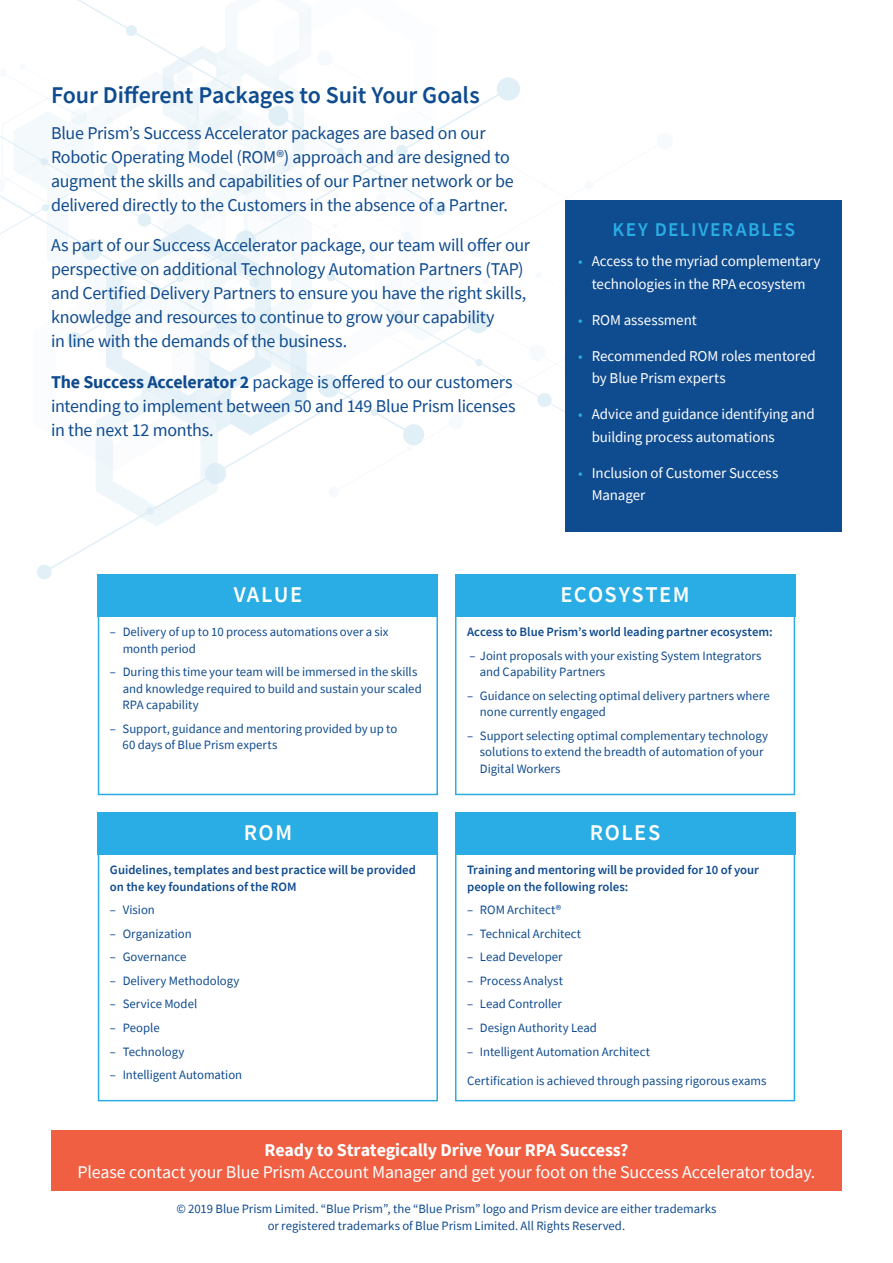
<style>
.page{position:relative;width:893px;height:1263px;background:#fff}
.page>*{position:absolute;margin:0;border:0;box-sizing:border-box;transform-origin:0 0}
.t1{font:600 24px "Source Sans Pro";letter-spacing:-.01em;color:#0f4b8f}
.t2{font:600 22.5px "Source Sans Pro";letter-spacing:.07em;color:#fff}
.t3{font:600 19.5px "Source Sans Pro";letter-spacing:.08em;color:#29ade4}
.t4{font:18px/24px "Source Sans Pro";letter-spacing:-.015em;color:#0f4b8f}
.t5{font:18px "Source Sans Pro";letter-spacing:-.01em;color:#fff}
.t6{font:700 18px "Source Sans Pro";letter-spacing:-.01em;color:#fff}
.t7{font:15px/22.5px "Source Sans Pro";letter-spacing:-.005em;color:#fff}
.t8{font:12.75px/16.5px "Source Sans Pro";color:#0f4b8f}
.t9{font:600 12.75px/16.5px "Source Sans Pro";color:#0f4b8f}
.s1{font-weight:700}
.s2{color:#29ade4}
</style>
<div class="page">
<svg style="left:489px;top:305px;width:77px;height:192px"></svg>
<svg style="left:489px;top:77px;width:77px;height:154px"></svg>
<svg style="left:0;top:0;width:489px;height:526px"></svg>
<div style="left:566px;top:200px;width:276px;height:331px;background:#0f4b8f"></div>
<div style="left:98px;top:574px;width:340px;height:221px;border:2px solid #29ade4"></div>
<div style="left:98px;top:574px;width:340px;height:43px;background:#29ade4"></div>
<div style="left:455px;top:574px;width:340px;height:221px;border:2px solid #29ade4"></div>
<div style="left:455px;top:574px;width:340px;height:43px;background:#29ade4"></div>
<div style="left:98px;top:812px;width:340px;height:289px;border:2px solid #29ade4"></div>
<div style="left:98px;top:812px;width:340px;height:43px;background:#29ade4"></div>
<div style="left:455px;top:812px;width:340px;height:289px;border:2px solid #29ade4"></div>
<div style="left:455px;top:812px;width:340px;height:43px;background:#29ade4"></div>
<div style="left:51px;top:1130px;width:791px;height:61px;background:#f15f43"></div>
<h1 class="t1" style="left:51px;top:79px;width:430px">Four Different Packages to Suit Your Goals</h1>
<p class="t4" style="left:51px;top:121px;width:464px">Blue Prism’s Success Accelerator packages are based on our Robotic Operating Model (ROM®) approach and are designed to augment the skills and capabilities of our Partner network or be delivered directly to the Customers in the absence of a Partner.</p>
<p class="t4" style="left:51px;top:233px;width:481px">As part of our Success Accelerator package, our team will offer our perspective on additional Technology Automation Partners (TAP) and Certified Delivery Partners to ensure you have the right skills, knowledge and resources to continue to grow your capability<br>in line with the demands of the business.</p>
<h3 class="t4" style="left:51px;top:369px;width:466px"><span class="s1">The Success Accelerator 2</span> package is offered to our customers intending to implement between 50 and 149 Blue Prism licenses in the next 12 months.</h3>
<h3 class="t3" style="left:612px;top:216px;width:184px">KEY DELIVERABLES</h3>
<p class="t7" style="left:578px;top:250px;width:244px;text-align:center"><span class="s2">•</span> Access to the myriad complementary technologies in the RPA ecosystem</p>
<p class="t7" style="left:578px;top:309px;width:120px"><span class="s2">•</span> ROM assessment</p>
<p class="t7" style="left:592px;top:345px;width:226px;text-indent:-14px"><span class="s2">•</span> Recommended ROM roles mentored by Blue Prism experts</p>
<p class="t7" style="left:592px;top:403px;width:224px;text-indent:-14px"><span class="s2">•</span> Advice and guidance identifying and building process automations</p>
<p class="t7" style="left:592px;top:462px;width:188px;text-indent:-14px"><span class="s2">•</span> Inclusion of Customer Success<br>Manager</p>
<h2 class="t2" style="left:234px;top:579px;width:70px">VALUE</h2>
<h2 class="t2" style="left:561px;top:579px;width:130px">ECOSYSTEM</h2>
<p class="t8" style="left:123px;top:624px;width:267px;text-indent:-13px">– Delivery of up to 10 process automations over a six month period</p>
<p class="t8" style="left:123px;top:664px;width:301px;text-indent:-13px">– During this time your team will be immersed in the skills and knowledge required to build and sustain your scaled<br>RPA capability</p>
<p class="t8" style="left:123px;top:720px;width:276px;text-indent:-13px">– Support, guidance and mentoring provided by up to<br>60 days of Blue Prism experts</p>
<h2 class="t2" style="left:244px;top:817px;width:50px">ROM</h2>
<p class="t9" style="left:110px;top:862px;width:308px">Guidelines, templates and best practice will be provided on the key foundations of the ROM</p>
<p class="t8" style="left:110px;top:902px;width:46px">– Vision</p>
<p class="t8" style="left:110px;top:925px;width:83px">– Organization</p>
<p class="t8" style="left:110px;top:949px;width:78px">– Governance</p>
<p class="t8" style="left:110px;top:972px;width:131px">– Delivery Methodology</p>
<p class="t8" style="left:110px;top:996px;width:89px">– Service Model</p>
<p class="t8" style="left:110px;top:1019px;width:51px">– People</p>
<p class="t8" style="left:110px;top:1043px;width:76px">– Technology</p>
<p class="t8" style="left:110px;top:1066px;width:134px">– Intelligent Automation</p>
<p class="t9" style="left:467px;top:623px;width:307px">Access to Blue Prism’s world leading partner ecosystem:</p>
<p class="t8" style="left:480px;top:647px;width:283px;text-indent:-10px">– Joint proposals with your existing System Integrators and Capability Partners</p>
<p class="t8" style="left:480px;top:687px;width:291px;text-indent:-13px">– Guidance on selecting optimal delivery partners where none currently engaged</p>
<p class="t8" style="left:480px;top:727px;width:290px;text-indent:-13px">– Support selecting optimal complementary technology solutions to extend the breadth of automation of your<br>Digital Workers</p>
<h2 class="t2" style="left:590px;top:817px;width:72px">ROLES</h2>
<p class="t9" style="left:467px;top:862px;width:293px">Training and mentoring will be provided for 10 of your people on the following roles:</p>
<p class="t8" style="left:467px;top:902px;width:96px">– ROM Architect®</p>
<p class="t8" style="left:467px;top:925px;width:116px">– Technical Architect</p>
<p class="t8" style="left:467px;top:949px;width:97px">– Lead Developer</p>
<p class="t8" style="left:467px;top:972px;width:97px">– Process Analyst</p>
<p class="t8" style="left:467px;top:996px;width:96px">– Lead Controller</p>
<p class="t8" style="left:467px;top:1019px;width:131px">– Design Authority Lead</p>
<p class="t8" style="left:467px;top:1043px;width:184px">– Intelligent Automation Architect</p>
<p class="t8" style="left:467px;top:1072px;width:301px">Certification is achieved through passing rigorous exams</p>
<h3 class="t6" style="left:265px;top:1138px;width:365px">Ready to Strategically Drive Your RPA Success?</h3>
<h3 class="t5" style="left:78px;top:1160px;width:739px">Please contact your Blue Prism Account Manager and get your foot on the Success Accelerator today.</h3>
<p class="t8" style="left:176px;top:1200px;width:542px;text-align:center">© 2019 Blue Prism Limited. “Blue Prism”, the “Blue Prism” logo and Prism device are either trademarks or registered trademarks of Blue Prism Limited. All Rights Reserved.</p>
</div>
